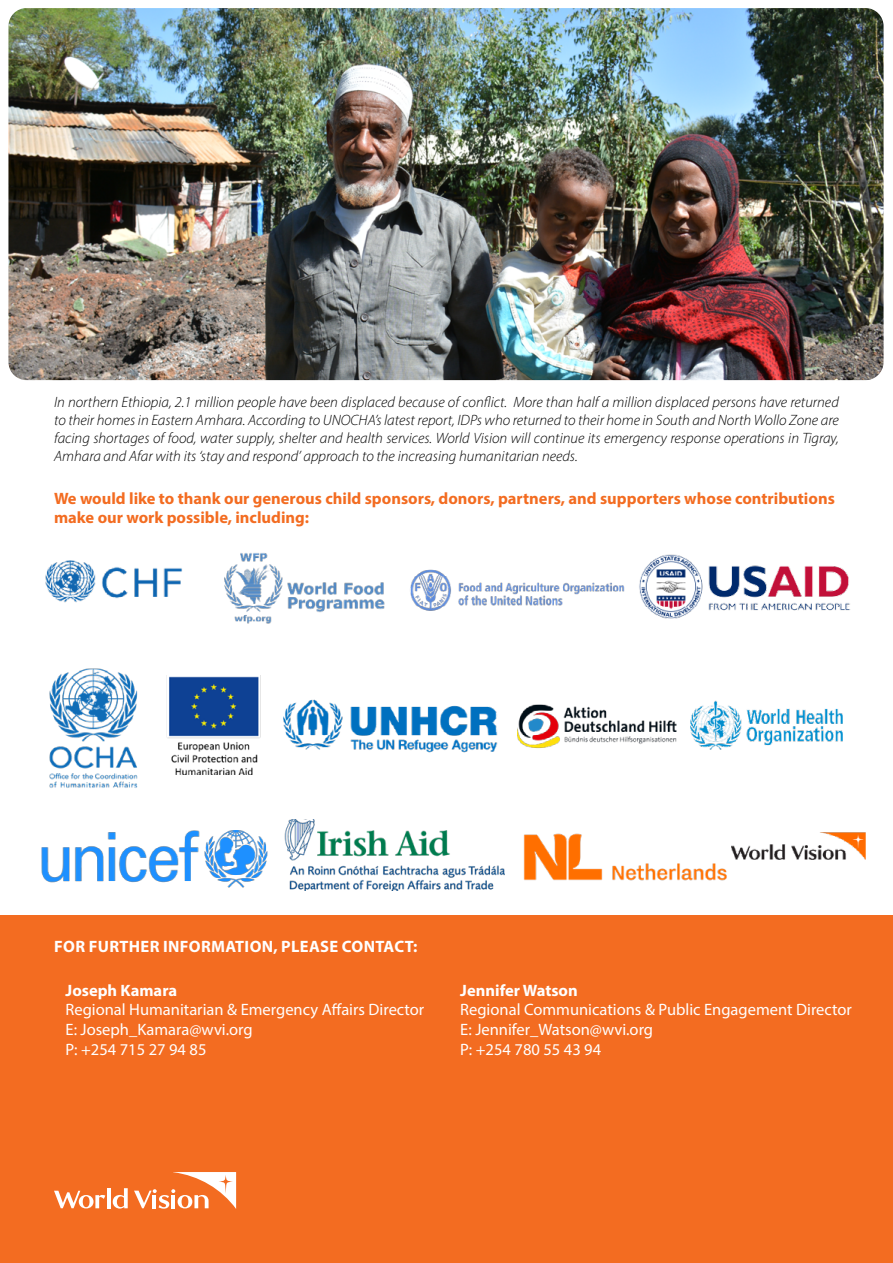
<style>
.page{position:relative;width:893px;height:1263px;background:#fff}
.page>*{position:absolute;margin:0;border:0;box-sizing:border-box;transform-origin:0 0}
.t1{font:16.5px/19.8px "Myriad Pro";color:#fff}
.t2{font:700 16.5px/19.8px "Myriad Pro";color:#f36c21}
.t3{font:700 16.5px "Myriad Pro";letter-spacing:.02em;color:#fff}
.t4{font:700 16.5px "Myriad Pro";color:#fff}
.t5{font:italic 300 15px/18px "Myriad Pro";color:#000;text-align:justify}
</style>
<div class="page">
<div style="left:0;top:915px;width:893px;height:348px;background:#f36c21"></div>
<hr style="left:107px;top:1188px;width:4px;height:20px;background:#fff">
<svg style="left:54px;top:1191px;width:51px;height:17px"></svg>
<svg style="left:134px;top:1172px;width:102px;height:37px"></svg>
<svg style="left:113px;top:1188px;width:15px;height:20px"></svg>
<img style="left:8px;top:8px;width:875px;height:372px">
<img style="left:45px;top:560px;width:137px;height:43px">
<img style="left:224px;top:553px;width:161px;height:71px">
<img style="left:410px;top:569px;width:215px;height:42px">
<img style="left:639px;top:554px;width:212px;height:65px">
<img style="left:737px;top:832px;width:128px;height:28px">
<img style="left:49px;top:668px;width:89px;height:120px">
<img style="left:523px;top:833px;width:214px;height:48px">
<img style="left:166px;top:675px;width:95px;height:100px">
<img style="left:283px;top:699px;width:215px;height:54px">
<img style="left:284px;top:819px;width:221px;height:72px">
<img style="left:691px;top:700px;width:152px;height:50px">
<img style="left:41px;top:830px;width:227px;height:58px">
<img style="left:518px;top:704px;width:158px;height:44px">
<p class="t5" style="left:54px;top:393px;width:786px">In northern Ethiopia, 2.1 million people have been displaced because of conflict. More than half a million displaced persons have returned to their homes in Eastern Amhara. According to UNOCHA’s latest report, IDPs who returned to their home in South and North Wollo Zone are facing shortages of food, water supply, shelter and health services. World Vision will continue its emergency response operations in Tigray, Amhara and Afar with its ‘stay and respond’ approach to the increasing humanitarian needs.</p>
<p class="t2" style="left:54px;top:487px;width:782px">We would like to thank our generous child sponsors, donors, partners, and supporters whose contributions make our work possible, including:</p>
<p class="t3" style="left:54px;top:935px;width:365px">FOR FURTHER INFORMATION, PLEASE CONTACT:</p>
<p class="t4" style="left:66px;top:979px;width:113px">Joseph Kamara</p>
<p class="t1" style="left:66px;top:1000px;width:360px">Regional Humanitarian &amp; Emergency Affairs Director<br>E: Joseph_Kamara@wvi.org<br>P: +254 715 27 94 85</p>
<p class="t4" style="left:460px;top:979px;width:119px">Jennifer Watson</p>
<p class="t1" style="left:460px;top:1000px;width:393px">Regional Communications &amp; Public Engagement Director<br>E: Jennifer_Watson@wvi.org<br>P: +254 780 55 43 94</p>
</div>
